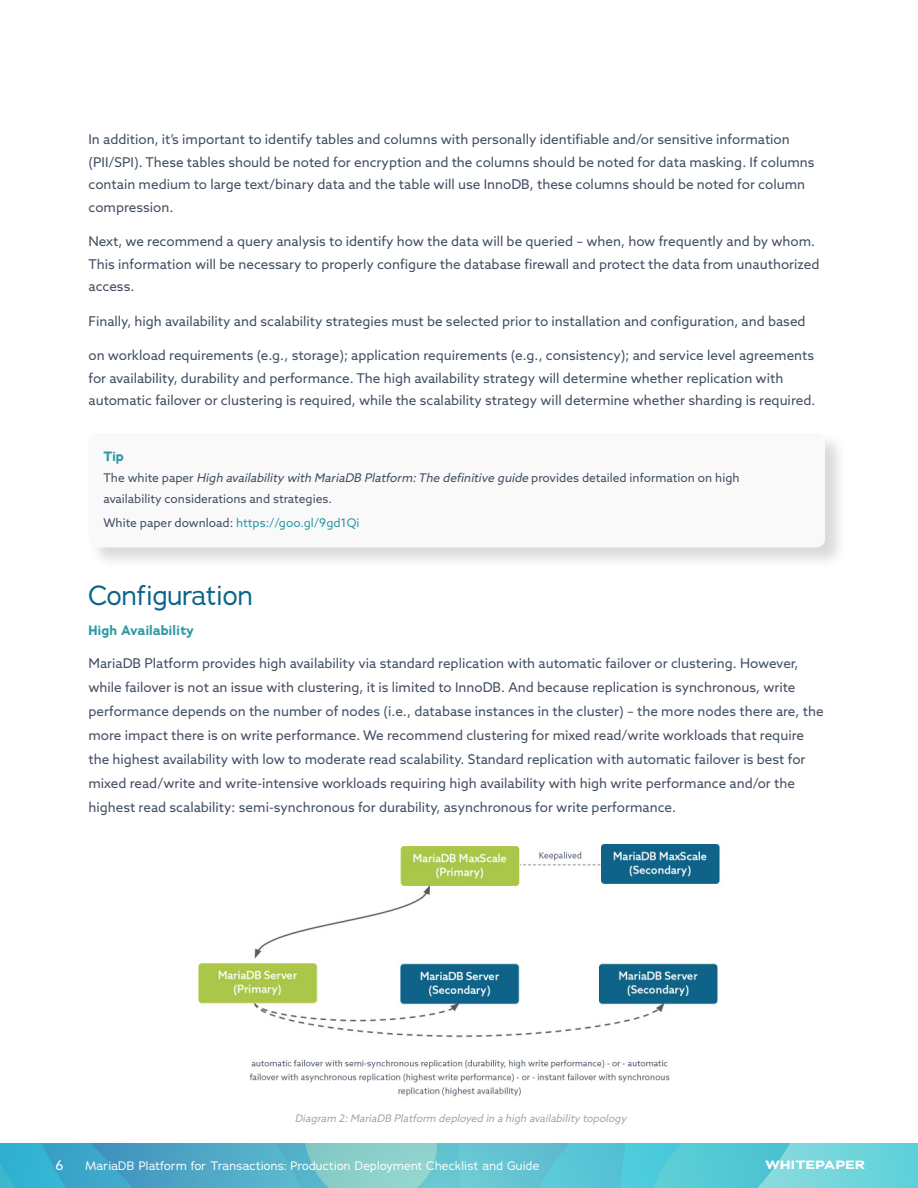
<style>
.page{position:relative;width:918px;height:1188px;background:#fff}
.page>*{position:absolute;margin:0;border:0;box-sizing:border-box;transform-origin:0 0}
.Inline_Title{font:27px "Adrianna";color:#0e6488}
.body{font:13.5px/22.5px "Azo Sans";color:#424f62}
.Example-Heading{font:700 13.5px "Adrianna";color:#2f99a3}
.t1{font:13.5px "Azo Sans";color:#fff}
.t2{font:12px/21px "Azo Sans";color:#424f62}
.t3{font:12px "Adrianna";letter-spacing:.02em;color:#fff}
.t4{font:12px "Azo Sans";color:#2e99a3}
.t5{font:700 12px "Adrianna Extended";letter-spacing:.015em;color:#fff}
.body-2{font:italic 10.5px "Azo Sans";color:#a0a7b0}
.s1{font-style:italic}
.s2{color:#424f62}
</style>
<div class="page">
<img style="left:0;top:1143px;width:918px;height:45px">
<div style="left:88px;top:432px;width:759px;height:138px;background:#000;opacity:.76"></div>
<div style="left:88px;top:433px;width:737px;height:115px;background:#f9f9f9;border-radius:9px"></div>
<img style="left:198px;top:845px;width:522px;height:252px">
<p class="body" style="left:88px;top:128px;width:728px">In addition, it’s important to identify tables and columns with personally identifiable and/or sensitive information (PII/SPI). These tables should be noted for encryption and the columns should be noted for data masking. If columns contain medium to large text/binary data and the table will use InnoDB, these columns should be noted for column compression.</p>
<p class="body" style="left:88px;top:230px;width:732px">Next, we recommend a query analysis to identify how the data will be queried – when, how frequently and by whom.<br>This information will be necessary to properly configure the database firewall and protect the data from unauthorized access.</p>
<p class="body" style="left:88px;top:309px;width:719px">Finally, high availability and scalability strategies must be selected prior to installation and configuration, and based</p>
<p class="body" style="left:88px;top:344px;width:728px">on workload requirements (e.g., storage); application requirements (e.g., consistency); and service level agreements for availability, durability and performance. The high availability strategy will determine whether replication with automatic failover or clustering is required, while the scalability strategy will determine whether sharding is required.</p>
<p class="Example-Heading" style="left:104px;top:447px;width:22px">Tip</p>
<p class="t2" style="left:104px;top:467px;width:638px">T h e w h i te p a p e r <span class="s1">High availability with MariaDB Platform:The definitive guide</span> p rov i d e s d et a i l e d i n fo r m at i o n o n h i g h availability considerations and strategies.</p>
<p class="t4" style="left:104px;top:515px;width:258px"><span class="s2">White paper download:</span> https://goo.gl/9gd1Qi</p>
<p class="Inline_Title" style="left:88px;top:578px;width:166px">Configuration</p>
<p class="Example-Heading" style="left:88px;top:621px;width:107px">High Availability</p>
<p class="body" style="left:88px;top:651px;width:737px;line-height:24px">MariaDB Platform provides high availability via standard replication with automatic failover or clustering. However, while failover is not an issue with clustering, it is limited to InnoDB. And because replication is synchronous, write performance depends on the number of nodes (i.e., database instances in the cluster) – the more nodes there are, the more impact there is on write performance. We recommend clustering for mixed read/write workloads that require the highest availability with low to moderate read scalability. Standard replication with automatic failover is best for mixed read/write and write-intensive workloads requiring high availability with high write performance and/or the highest read scalability: semi-synchronous for durability, asynchronous for write performance.</p>
<p class="body-2" style="left:295px;top:1112px;width:336px">Diagram 2:MariaDB Platform deployed in a high availability topology</p>
<p class="t1" style="left:56px;top:1157px;width:10px">6</p>
<p class="t3" style="left:85px;top:1158px;width:456px">MariaDB Platform for Transactions: Production Deployment Checklist and Guide</p>
<p class="t5" style="left:765px;top:1157px;width:102px">WHITEPAPER</p>
</div>
